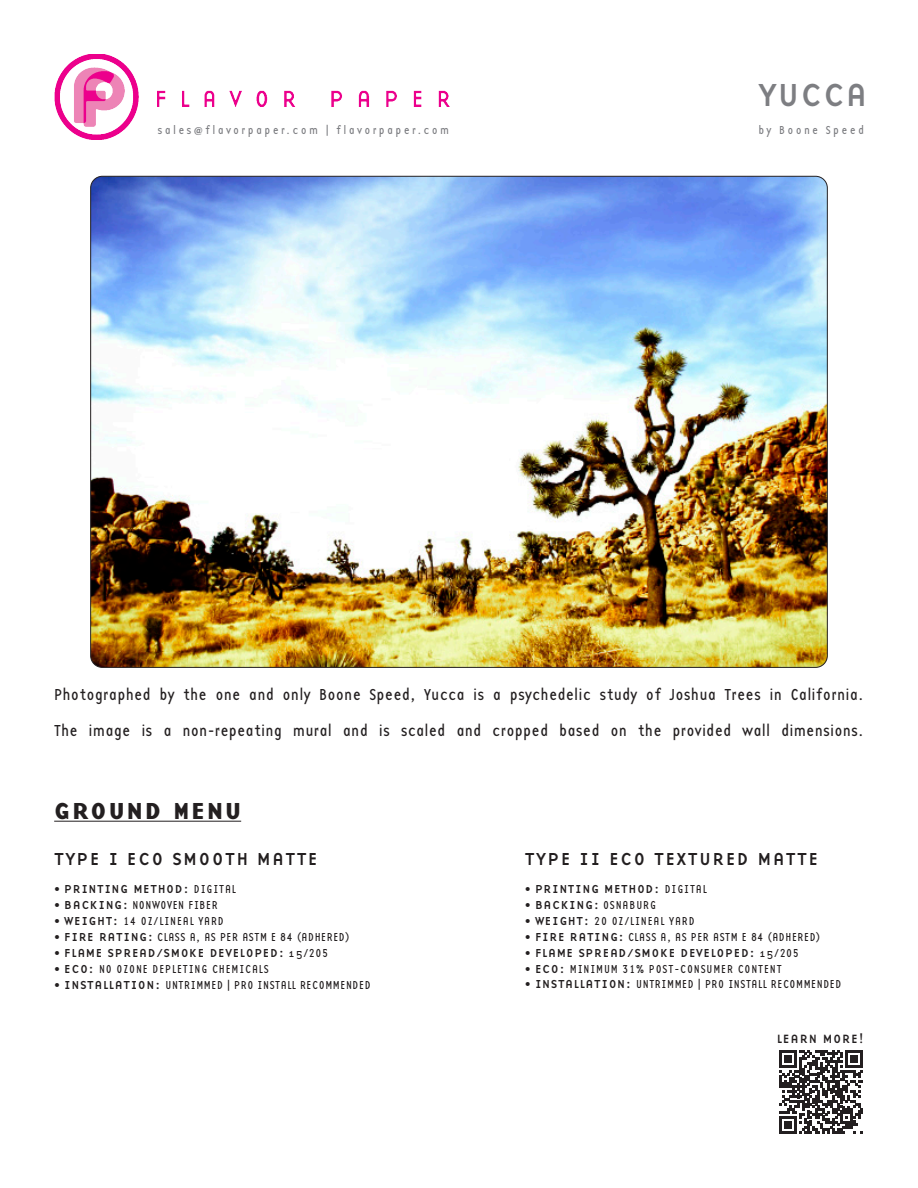
<style>
.page{position:relative;width:918px;height:1188px;background:#fff}
.page>*{position:absolute;margin:0;border:0;box-sizing:border-box;transform-origin:0 0}
.t1{font:33px "Base 9 Sans OT";letter-spacing:.02em;color:#7d7e82}
.t2{font:700 24px "Base 9 Sans OT";letter-spacing:.09em;color:#231f20}
.t3{font:18px "Base 9 Sans OT";letter-spacing:.07em;color:#231f20}
.t4{font:16.5px "Base 12 Sans OT";letter-spacing:.01em;color:#231f20}
.t5{font:12.45px "Base 9 Sans OT";letter-spacing:.06em;color:#231f20}
.t6{font:12px "Base 12 Sans OT";letter-spacing:.045em;color:#231f20}
.t7{font:12px "Base 12 Sans OT";letter-spacing:.07em;color:#231f20}
.t8{font:12px "Base 9 Sans OT";letter-spacing:.045em;color:#231f20}
.t9{font:12px "Base 12 Sans OT";letter-spacing:.19em;color:#7d7e82}
.s1{font-family:"Base 12 Sans OT"}
.s2{font-family:"Base 9 Sans OT"}
.s3{font-family:"Base 12 Serif OT"}
</style>
<div class="page">
<img style="left:91px;top:176px;width:736px;height:490px">
<img style="left:54px;top:54px;width:85px;height:86px">
<img style="left:157px;top:90px;width:292px;height:16px">
<svg style="left:779px;top:1050px;width:84px;height:84px"></svg>
<hr style="left:54px;top:821px;width:187px;height:1px;background:#231f20">
<p class="t1" style="left:758px;top:71px;width:111px">YUCCA</p>
<p class="t9" style="left:158px;top:122px;width:293px">sales@flavorpaper.com | flavorpaper.com</p>
<p class="t9" style="left:758px;top:122px;width:107px">by Boone Speed</p>
<p class="t4" style="left:54px;top:684px;width:811px">Photographed by the one and only Boone Speed, Yucca is a psychedelic study of Joshua Trees in California.</p>
<p class="t4" style="left:54px;top:720px;width:811px">The image is a non-repeating mural and is scaled and cropped based on the provided wall dimensions.</p>
<p class="t2" style="left:54px;top:794px;width:189px">GROUND MENU</p>
<p class="t3" style="left:54px;top:846px;width:265px">TYPE I ECO SMOOTH MATTE</p>
<p class="t8" style="left:54px;top:881px;width:183px"><span class="s1">•</span> PRINTING METHOD: <span class="s1">DIGITAL</span></p>
<p class="t6" style="left:54px;top:898px;width:165px">• <span class="s2">BACKING:</span> NONWOVEN FIBER</p>
<p class="t7" style="left:54px;top:914px;width:171px">• <span class="s2">WEIGHT:</span> 14 OZ/LINEAL YARD</p>
<p class="t6" style="left:54px;top:930px;width:297px">• <span class="s2">FIRE RATING:</span> CLASS A, AS PER ASTM E 84 (ADHERED)</p>
<p class="t8" style="left:54px;top:944px;width:275px"><span class="s1">•</span> FLAME SPREAD/SMOKE DEVELOPED: <span class="s3">15/</span><span class="s1">205</span></p>
<p class="t7" style="left:54px;top:961px;width:216px">• <span class="s2">ECO:</span> NO OZONE DEPLETING CHEMICALS</p>
<p class="t6" style="left:54px;top:977px;width:318px">• <span class="s2">INSTALLATION:</span> UNTRIMMED | PRO INSTALL RECOMMENDED</p>
<p class="t3" style="left:525px;top:846px;width:295px">TYPE II ECO TEXTURED MATTE</p>
<p class="t8" style="left:525px;top:881px;width:183px"><span class="s1">•</span> PRINTING METHOD: <span class="s1">DIGITAL</span></p>
<p class="t7" style="left:525px;top:898px;width:133px">• <span class="s2">BACKING:</span> OSNABURG</p>
<p class="t7" style="left:525px;top:914px;width:171px">• <span class="s2">WEIGHT:</span> 20 OZ/LINEAL YARD</p>
<p class="t6" style="left:525px;top:930px;width:297px">• <span class="s2">FIRE RATING:</span> CLASS A, AS PER ASTM E 84 (ADHERED)</p>
<p class="t8" style="left:525px;top:944px;width:275px"><span class="s1">•</span> FLAME SPREAD/SMOKE DEVELOPED: <span class="s3">15/</span><span class="s1">205</span></p>
<p class="t7" style="left:525px;top:961px;width:258px">• <span class="s2">ECO:</span> MINIMUM 31% POST-CONSUMER CONTENT</p>
<p class="t6" style="left:525px;top:977px;width:318px">• <span class="s2">INSTALLATION:</span> UNTRIMMED | PRO INSTALL RECOMMENDED</p>
<p class="t5" style="left:777px;top:1030px;width:89px">LEARN MORE!</p>
</div>
